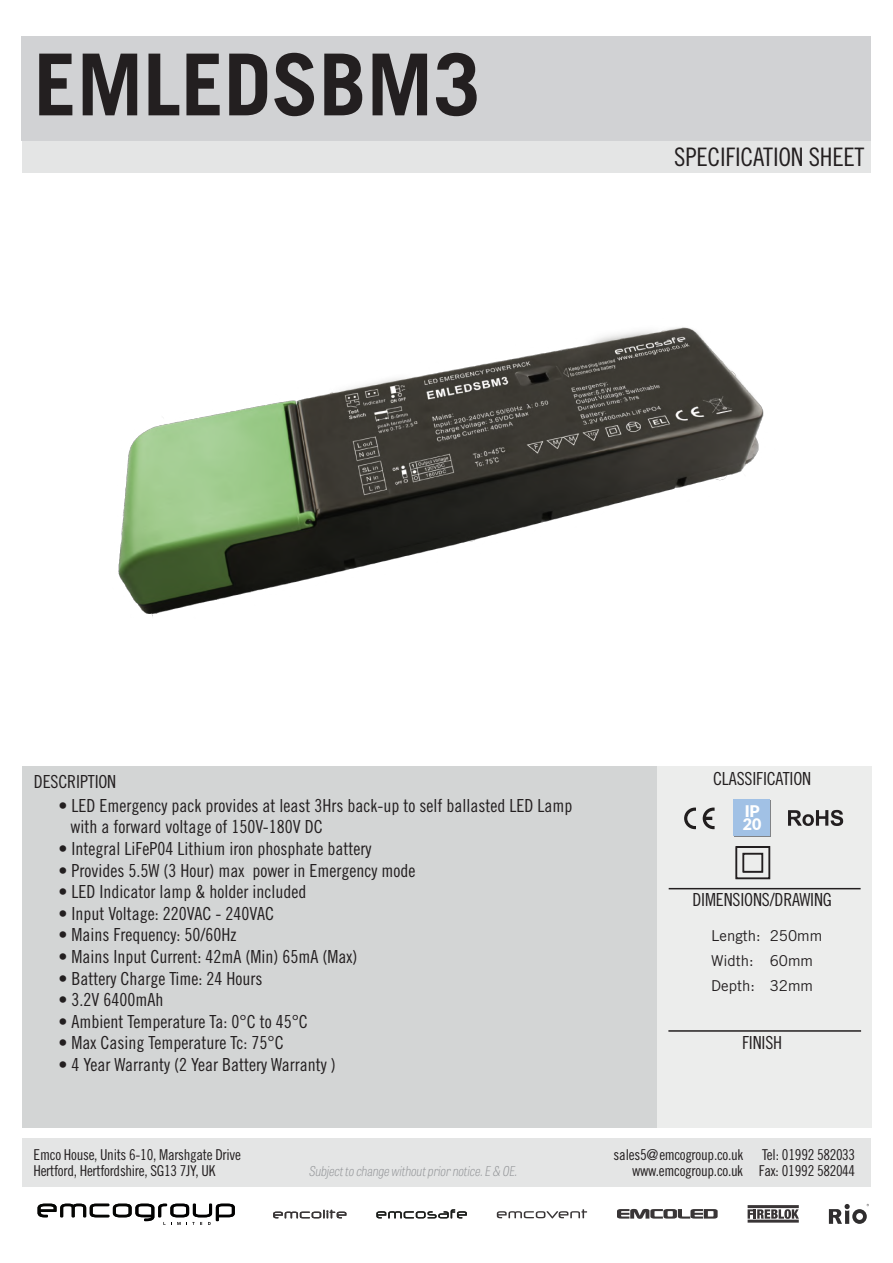
<style>
.page{position:relative;width:893px;height:1263px;background:#fff}
.page>*{position:absolute;margin:0;border:0;box-sizing:border-box;transform-origin:0 0}
.t1{font:700 85.5px "Trade Gothic LT Std";color:#231f20}
.t2{font:25.5px "Trade Gothic LT Std Cn 18";letter-spacing:-.01em;color:#231f20}
.t3{font:18px/21.6px "Trade Gothic LT Std Cn 18";color:#231f20}
.t4{font:900 16.05px/13.4px "Lato";color:#fff}
.t5{font:15px/16.5px "Trade Gothic LT Std Cn 18";letter-spacing:-.02em;color:#231f20}
.t6{font:15px/24.9px "Trade Gothic LT Std";color:#231f20}
.t7{font:italic 100 13.5px "Tablet Gothic Condensed";color:#939598}
</style>
<div class="page">
<div style="left:22px;top:767px;width:636px;height:361px;background:#d3d5d5"></div>
<div style="left:657px;top:767px;width:215px;height:361px;background:#ecedec"></div>
<div style="left:22px;top:141px;width:849px;height:32px;background:#e4e5e5"></div>
<div style="left:21px;top:36px;width:850px;height:105px;background:#d1d2d4"></div>
<hr style="left:669px;top:888px;width:192px;height:1px;background:#231f20">
<hr style="left:668px;top:1030px;width:193px;height:2px;background:#231f20">
<div style="left:22px;top:1138px;width:849px;height:49px;background:#e4e5e5"></div>
<svg style="left:273px;top:1210px;width:73px;height:8px"></svg>
<svg style="left:376px;top:1209px;width:91px;height:9px"></svg>
<svg style="left:38px;top:1204px;width:197px;height:21px"></svg>
<svg style="left:617px;top:1209px;width:101px;height:10px"></svg>
<svg style="left:497px;top:1209px;width:90px;height:9px"></svg>
<svg style="left:748px;top:1209px;width:51px;height:10px"></svg>
<hr style="left:748px;top:1205px;width:51px;height:3px;background:#231f20">
<hr style="left:748px;top:1219px;width:51px;height:3px;background:#231f20">
<svg style="left:829px;top:1204px;width:40px;height:20px"></svg>
<svg style="left:684px;top:807px;width:12px;height:22px"></svg>
<svg style="left:703px;top:807px;width:12px;height:22px"></svg>
<svg style="left:788px;top:810px;width:55px;height:16px"></svg>
<div style="left:735px;top:800px;width:36px;height:37px;background:#808285"></div>
<div style="left:734px;top:799px;width:36px;height:37px;background:#a1c1e5"></div>
<img style="left:118px;top:327px;width:646px;height:290px">
<svg style="left:735px;top:846px;width:35px;height:33px"></svg>
<h1 class="t1" style="left:34px;top:32px;width:448px">EMLEDSBM3</h1>
<h2 class="t2" style="left:674px;top:142px;width:192px">SPECIFICATION SHEET</h2>
<p class="t3" style="left:34px;top:770px;width:84px">DESCRIPTION</p>
<p class="t3" style="left:70px;top:794px;width:503px;text-indent:-12px">• LED Emergency pack provides at least 3Hrs back-up to self ballasted LED Lamp with a forward voltage of 150V-180V DC</p>
<p class="t3" style="left:59px;top:837px;width:314px">• Integral LiFeP04 Lithium iron phosphate battery</p>
<p class="t3" style="left:59px;top:859px;width:358px">• Provides 5.5W (3 Hour) max power in Emergency mode</p>
<p class="t3" style="left:59px;top:881px;width:249px">• LED Indicator lamp &amp; holder included</p>
<p class="t3" style="left:59px;top:902px;width:217px">• Input Voltage: 220VAC - 240VAC</p>
<p class="t3" style="left:59px;top:924px;width:179px">• Mains Frequency: 50/60Hz</p>
<p class="t3" style="left:59px;top:945px;width:300px">• Mains Input Current: 42mA (Min) 65mA (Max)</p>
<p class="t3" style="left:59px;top:967px;width:205px">• Battery Charge Time: 24 Hours</p>
<p class="t3" style="left:59px;top:989px;width:106px">• 3.2V 6400mAh</p>
<p class="t3" style="left:59px;top:1010px;width:251px">• Ambient Temperature Ta: 0°C to 45°C</p>
<p class="t3" style="left:59px;top:1032px;width:227px">• Max Casing Temperature Tc: 75°C</p>
<p class="t3" style="left:59px;top:1053px;width:279px">• 4 Year Warranty (2 Year Battery Warranty )</p>
<p class="t3" style="left:713px;top:767px;width:100px">CLASSIFICATION</p>
<p class="t4" style="left:743px;top:804px;width:20px">IP<br>20</p>
<p class="t3" style="left:692px;top:889px;width:141px">DIMENSIONS/DRAWING</p>
<p class="t6" style="left:770px;top:923px;width:54px;text-indent:-59px">Length: 250mm<br>60mm<br>32mm</p>
<p class="t6" style="left:711px;top:948px;width:45px">Width:<br>Depth:</p>
<p class="t3" style="left:742px;top:1032px;width:42px">FINISH</p>
<p class="t5" style="left:34px;top:1146px;width:209px">Emco House, Units 6-10, Marshgate Drive<br>Hertford, Hertfordshire, SG13 7JY, UK</p>
<p class="t5" style="left:614px;top:1146px;width:131px;text-align:right">sales5@emcogroup.co.uk www.emcogroup.co.uk</p>
<p class="t5" style="left:762px;top:1146px;width:94px">Tel: 01992 582033</p>
<p class="t7" style="left:309px;top:1162px;width:210px">Subject to change without prior notice. E &amp; OE.</p>
<p class="t5" style="left:759px;top:1162px;width:98px">Fax: 01992 582044</p>
</div>
